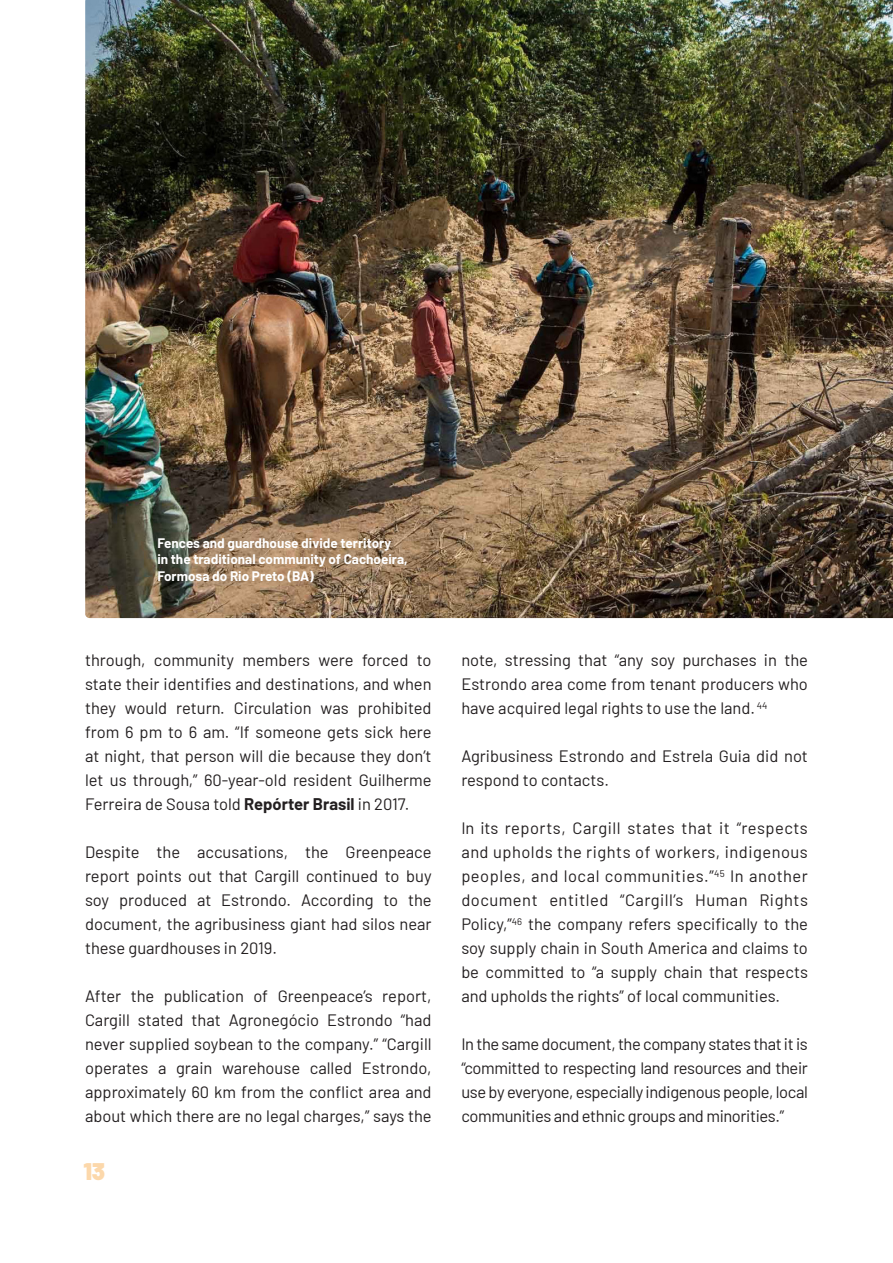
<style>
.page{position:relative;width:893px;height:1263px;background:#fff}
.page>*{position:absolute;margin:0;border:0;box-sizing:border-box;transform-origin:0 0}
.t1{font:900 24px "Barlow";color:#fcd8ab}
.miolo_CORPO{font:16.5px/24px "Barlow";color:#231f20;text-align:justify}
.miolo_LEGENDA_foto_B{font:700 13.5px "Barlow";color:#fff}
.s1{font-weight:700}
</style>
<div class="page">
<img style="left:85px;top:0;width:808px;height:618px">
<p class="miolo_LEGENDA_foto_B" style="left:157px;top:533px;width:236px">Fences and guardhouse divide territory</p>
<p class="miolo_LEGENDA_foto_B" style="left:157px;top:549px;width:252px">in the traditional community of Cachoeira,</p>
<p class="miolo_LEGENDA_foto_B" style="left:157px;top:566px;width:158px">Formosa do Rio Preto (BA)</p>
<p class="miolo_CORPO" style="left:85px;top:647px;width:348px">through, community members were forced to state their identifies and destinations, and when they would return. Circulation was prohibited from 6 pm to 6 am. “If someone gets sick here at night, that person will die because they don’t let us through,” 60-year-old resident Guilherme Ferreira de Sousa told <span class="s1">Repórter Brasil</span> in 2017.</p>
<p class="miolo_CORPO" style="left:85px;top:839px;width:348px">Despite the accusations, the Greenpeace report points out that Cargill continued to buy soy produced at Estrondo. According to the document, the agribusiness giant had silos near these guardhouses in 2019.</p>
<p class="miolo_CORPO" style="left:85px;top:983px;width:348px">After the publication of Greenpeace’s report, Cargill stated that Agronegócio Estrondo “had never supplied soybean to the company.” “Cargill operates a grain warehouse called Estrondo, approximately 60 km from the conflict area and about which there are no legal charges,” says the</p>
<h1 class="t1" style="left:83px;top:1153px;width:23px">13</h1>
<p class="miolo_CORPO" style="left:461px;top:647px;width:348px">note, stressing that “any soy purchases in the Estrondo area come from tenant producers who have acquired legal rights to use the land. <sup>44</sup></p>
<p class="miolo_CORPO" style="left:461px;top:743px;width:348px">Agribusiness Estrondo and Estrela Guia did not respond to contacts.</p>
<p class="miolo_CORPO" style="left:461px;top:815px;width:348px">In its reports, Cargill states that it “respects and upholds the rights of workers, indigenous peoples, and local communities.”<sup>45</sup> In another document entitled “Cargill’s Human Rights Policy,”<sup>46</sup> the company refers specifically to the soy supply chain in South America and claims to be committed to “a supply chain that respects and upholds the rights” of local communities.</p>
<p class="miolo_CORPO" style="left:461px;top:1031px;width:348px">In the same document, the company states that it is “committed to respecting land resources and their use by everyone, especially indigenous people, local communities and ethnic groups and minorities.”</p>
</div>
